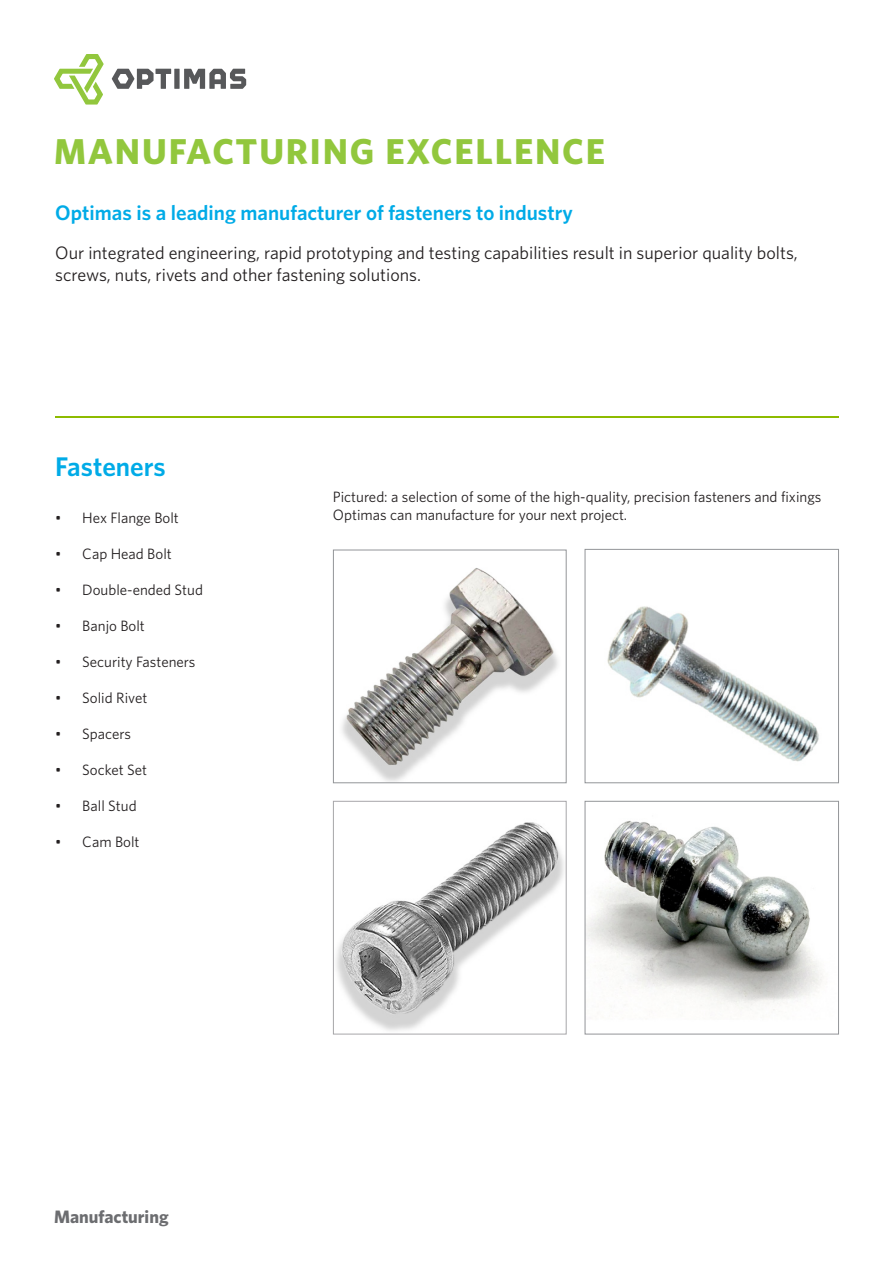
<style>
.page{position:relative;width:893px;height:1263px;background:#fff}
.page>*{position:absolute;margin:0;border:0;box-sizing:border-box;transform-origin:0 0}
.t1{font:700 36px "Whitney";letter-spacing:.05em;color:#92c73d}
.t2{font:600 27px "Whitney";color:#00abe7}
.t3{font:600 21px "Whitney";color:#00abe7}
.t4{font:18px/21.6px "Whitney";color:#231f20}
.t5{font:700 18px "Whitney";color:#6c6d70}
.t6{font:15px/18px "Whitney";color:#231f20}
</style>
<div class="page">
<hr style="left:55px;top:416px;width:784px;height:1px;background:#8dbb00">
<img style="left:342px;top:568px;width:216px;height:213px">
<div style="left:333px;top:549px;width:234px;height:234px;border:1px solid #939598"></div>
<img style="left:607px;top:606px;width:212px;height:156px">
<div style="left:585px;top:549px;width:254px;height:234px;border:1px solid #939598"></div>
<img style="left:587px;top:820px;width:236px;height:191px">
<div style="left:585px;top:801px;width:254px;height:233px;border:1px solid #939598"></div>
<img style="left:336px;top:822px;width:228px;height:209px">
<div style="left:333px;top:801px;width:234px;height:233px;border:1px solid #a7a6a9"></div>
<svg style="left:112px;top:69px;width:59px;height:20px"></svg>
<div style="left:174px;top:69px;width:6px;height:20px;background:#57585a"></div>
<svg style="left:184px;top:69px;width:62px;height:20px"></svg>
<svg style="left:54px;top:54px;width:50px;height:51px"></svg>
<p class="t1" style="left:54px;top:127px;width:553px">MANUFACTURING EXCELLENCE</p>
<p class="t3" style="left:55px;top:198px;width:519px">Optimas is a leading manufacturer of fasteners to industry</p>
<p class="t4" style="left:55px;top:242px;width:744px">Our integrated engineering, rapid prototyping and testing capabilities result in superior quality bolts, screws, nuts, rivets and other fastening solutions.</p>
<p class="t2" style="left:55px;top:449px;width:112px">Fasteners</p>
<p class="t6" style="left:55px;top:509px;width:125px">• Hex Flange Bolt</p>
<p class="t6" style="left:55px;top:545px;width:118px">• Cap Head Bolt</p>
<p class="t6" style="left:55px;top:581px;width:149px">• Double-ended Stud</p>
<p class="t6" style="left:55px;top:617px;width:91px">• Banjo Bolt</p>
<p class="t6" style="left:55px;top:653px;width:142px">• Security Fasteners</p>
<p class="t6" style="left:55px;top:689px;width:94px">• Solid Rivet</p>
<p class="t6" style="left:55px;top:725px;width:77px">• Spacers</p>
<p class="t6" style="left:55px;top:761px;width:93px">• Socket Set</p>
<p class="t6" style="left:55px;top:797px;width:83px">• Ball Stud</p>
<p class="t6" style="left:55px;top:833px;width:86px">• Cam Bolt</p>
<p class="t6" style="left:333px;top:487px;width:490px">Pictured: a selection of some of the high-quality, precision fasteners and fixings<br>Optimas can manufacture for your next project.</p>
<p class="t5" style="left:54px;top:1205px;width:116px">Manufacturing</p>
</div>
